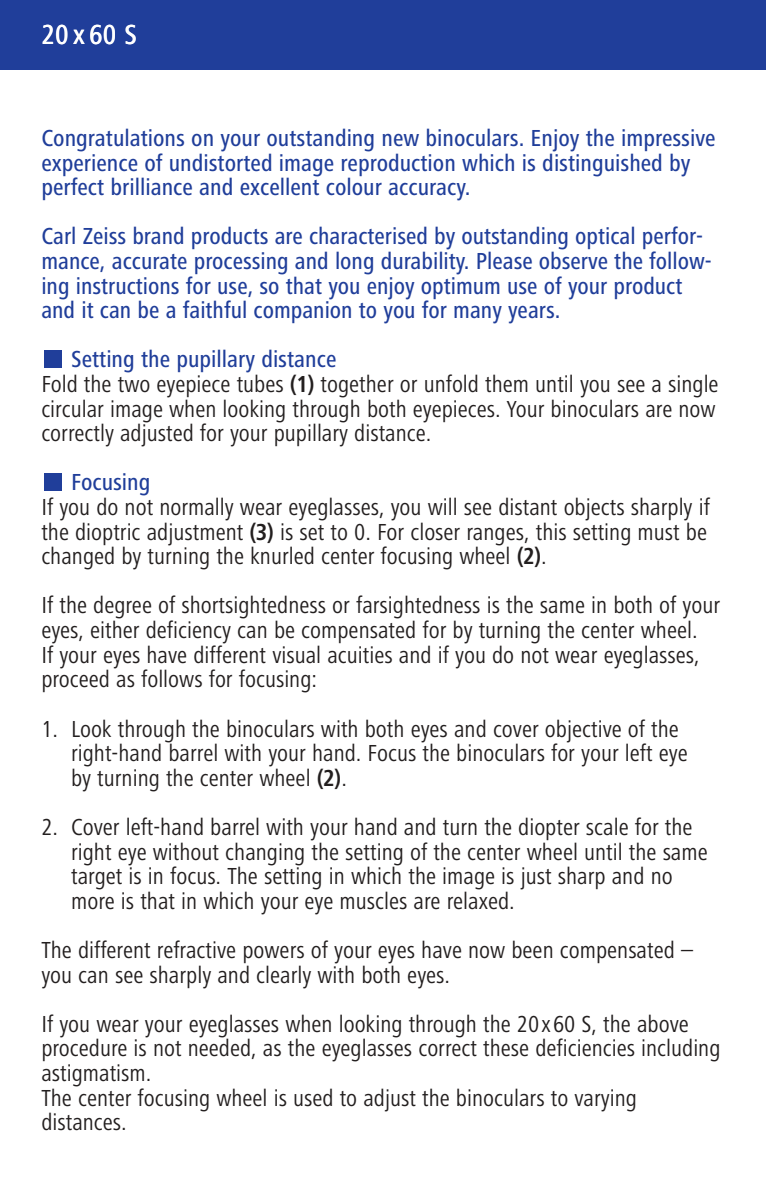
<style>
.page{position:relative;width:766px;height:1191px;background:#fff}
.page>*{position:absolute;margin:0;border:0;box-sizing:border-box;transform-origin:0 0}
.t1{font:500 condensed 28.5px "Frutiger Next LT";letter-spacing:.08em;color:#fff}
.t2{font:condensed 24px/24.6px "Frutiger Next LT";color:#231f1f}
.t3{font:500 condensed 24px/24.6px "Frutiger Next LT";color:#203e9a}
.s1{font-weight:500;color:#203e9a}
.s2{font-weight:700}
</style>
<div class="page">
<svg style="left:0;top:0;width:765px;height:491px"></svg>
<p class="t1" style="left:41px;top:24px;width:97px">20x60 S</p>
<p class="t3" style="left:41px;top:127px;width:675px">Congratulations on your outstanding new binoculars. Enjoy the impressive experience of undistorted image reproduction which is distinguished by perfect brilliance and excellent colour accuracy.</p>
<p class="t3" style="left:41px;top:226px;width:671px">Carl Zeiss brand products are characterised by outstanding optical perfor&shy;mance, accurate processing and long durability. Please observe the follow&shy;ing instructions for use, so that you enjoy optimum use of your product and it can be a faithful companion to you for many years.</p>
<p class="t2" style="left:41px;top:349px;width:678px;text-indent:30px"><span class="s1">Setting the pupillary distance<br></span>Fold the two eyepiece tubes <span class="s2">(1)</span> together or unfold them until you see a single circular image when looking through both eyepieces. Your binoculars are now correctly adjusted for your pupillary distance.</p>
<p class="t3" style="left:71px;top:472px;width:81px">Focusing</p>
<p class="t2" style="left:41px;top:496px;width:669px;text-align:justify">If you do not normally wear eyeglasses, you will see distant objects sharply if the dioptric adjustment <span class="s2">(3)</span> is set to 0. For closer ranges, this setting must be changed by turning the knurled center focusing wheel <span class="s2">(2)</span>.</p>
<p class="t2" style="left:41px;top:595px;width:680px">If the degree of shortsightedness or farsightedness is the same in both of your eyes, either deficiency can be compensated for by turning the center wheel.<br>If your eyes have different visual acuities and if you do not wear eyeglasses, proceed as follows for focusing:</p>
<p class="t2" style="left:71px;top:718px;width:618px;text-indent:-30px">1. Look through the binoculars with both eyes and cover objective of the right-hand barrel with your hand. Focus the binoculars for your left eye by turning the center wheel <span class="s2">(2)</span>.</p>
<p class="t2" style="left:71px;top:816px;width:638px;text-indent:-30px">2. Cover left-hand barrel with your hand and turn the diopter scale for the right eye without changing the setting of the center wheel until the same target is in focus. The setting in which the image is just sharp and no more is that in which your eye muscles are relaxed.</p>
<p class="t2" style="left:41px;top:939px;width:653px">The different refractive powers of your eyes have now been compensated – you can see sharply and clearly with both eyes.</p>
<p class="t2" style="left:41px;top:1013px;width:680px">If you wear your eyeglasses when looking through the 20x60 S, the above procedure is not needed, as the eyeglasses correct these deficiencies including astigmatism.<br>The center focusing wheel is used to adjust the binoculars to varying distances.</p>
</div>
